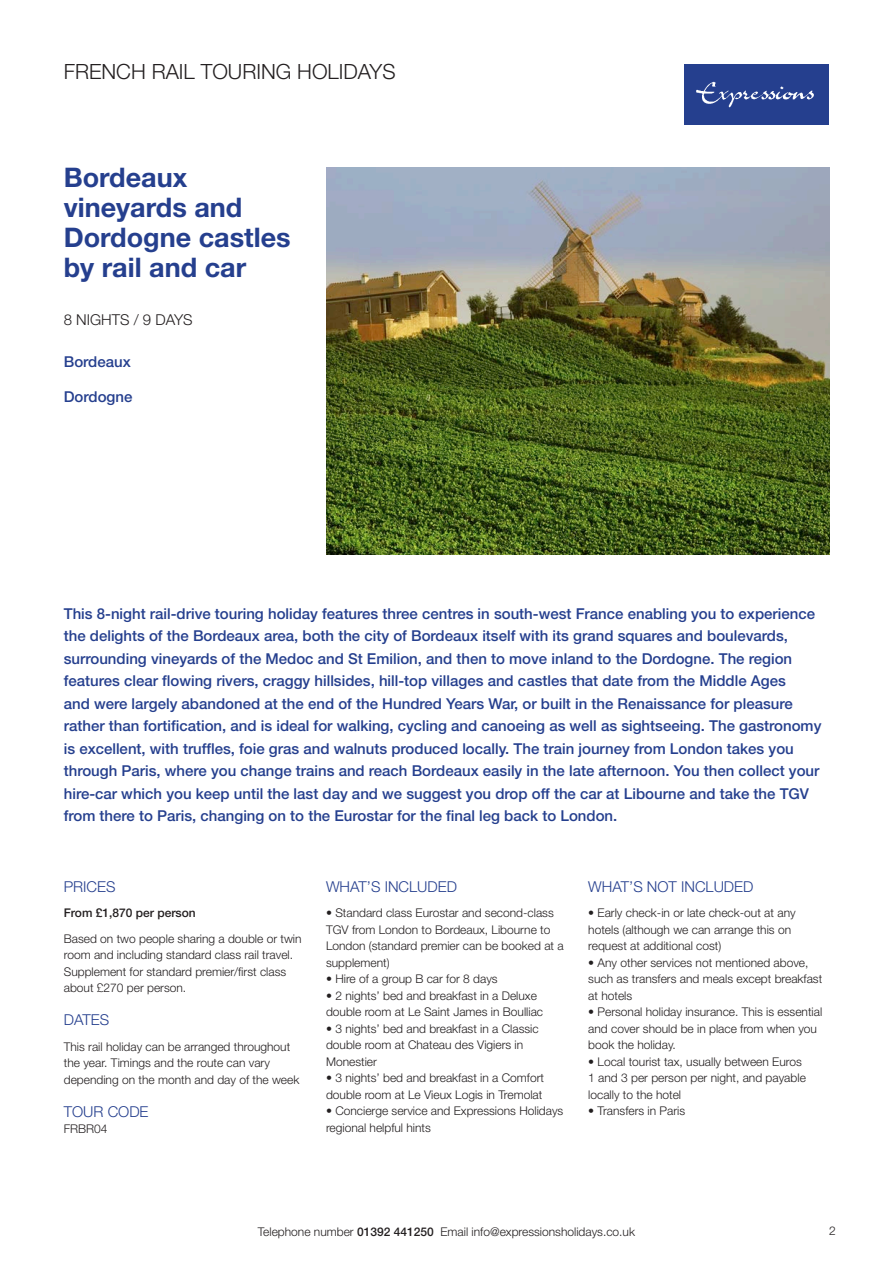
<style>
.page{position:relative;width:893px;height:1263px;background:#fff}
.page>*{position:absolute;margin:0;border:0;box-sizing:border-box;transform-origin:0 0}
.t1{font:700 27px/30px "Helvetica Neue LT Std";color:#253f8e}
.head{font:300 21px "Helvetica Neue LT Std";color:#231f20}
.bold_large_text{font:500 15px/22.5px "Helvetica Neue LT Std";color:#253f8e}
.sub_head{font:300 15px "Helvetica Neue LT Std";color:#253f8e}
.sub_head-2{font:300 15px "Helvetica Neue LT Std";color:#231f20}
.text{font:300 12px/16.5px "Helvetica Neue LT Std";color:#231f20}
.large_text{font:300 12px "Helvetica Neue LT Std";color:#231f20}
.bold_text{font:500 12px "Helvetica Neue LT Std";color:#231f20}
.sub_head-3{font:300 12px "Helvetica Neue LT Std";color:#231f20}
.s1{font-weight:500}
</style>
<div class="page">
<img style="left:326px;top:168px;width:503px;height:387px">
<div style="left:685px;top:64px;width:144px;height:60px;background:#253f8e"></div>
<img style="left:696px;top:81px;width:118px;height:27px">
<p class="head" style="left:64px;top:58px;width:333px">FRENCH RAIL TOURING HOLIDAYS</p>
<p class="t1" style="left:64px;top:162px;width:228px">Bordeaux vineyards and<br>Dordogne castles by rail and car</p>
<p class="sub_head-2" style="left:64px;top:311px;width:130px">8 NIGHTS / 9 DAYS</p>
<p class="bold_large_text" style="left:64px;top:350px;width:68px">Bordeaux</p>
<p class="bold_large_text" style="left:64px;top:385px;width:70px">Dordogne</p>
<p class="bold_large_text" style="left:64px;top:602px;width:759px">This 8-night rail-drive touring holiday features three centres in south-west France enabling you to experience the delights of the Bordeaux area, both the city of Bordeaux itself with its grand squares and boulevards, surrounding vineyards of the Medoc and St Emilion, and then to move inland to the Dordogne. The region features clear flowing rivers, craggy hillsides, hill-top villages and castles that date from the Middle Ages<br>and were largely abandoned at the end of the Hundred Years War, or built in the Renaissance for pleasure rather than fortification, and is ideal for walking, cycling and canoeing as well as sightseeing. The gastronomy is excellent, with truffles, foie gras and walnuts produced locally. The train journey from London takes you through Paris, where you change trains and reach Bordeaux easily in the late afternoon. You then collect your hire-car which you keep until the last day and we suggest you drop off the car at Libourne and take the TGV from there to Paris, changing on to the Eurostar for the final leg back to London.</p>
<p class="sub_head" style="left:64px;top:877px;width:53px">PRICES</p>
<p class="bold_text" style="left:64px;top:906px;width:134px">From £1,870 per person</p>
<p class="text" style="left:64px;top:930px;width:239px">Based on two people sharing a double or twin room and including standard class rail travel.<br>Supplement for standard premier/first class about £270 per person.</p>
<p class="sub_head" style="left:64px;top:1011px;width:47px">DATES</p>
<p class="text" style="left:64px;top:1038px;width:237px">This rail holiday can be arranged throughout the year. Timings and the route can vary depending on the month and day of the week</p>
<p class="sub_head" style="left:64px;top:1102px;width:86px">TOUR CODE</p>
<p class="sub_head-3" style="left:64px;top:1121px;width:45px">FRBR04</p>
<p class="sub_head" style="left:326px;top:877px;width:132px">WHAT’S INCLUDED</p>
<p class="text" style="left:326px;top:904px;width:239px">• Standard class Eurostar and second-class TGV from London to Bordeaux, Libourne to London (standard premier can be booked at a supplement)</p>
<p class="text" style="left:326px;top:970px;width:173px">• Hire of a group B car for 8 days</p>
<p class="text" style="left:326px;top:987px;width:219px">• 2 nights’ bed and breakfast in a Deluxe double room at Le Saint James in Boulliac</p>
<p class="text" style="left:326px;top:1020px;width:214px">• 3 nights’ bed and breakfast in a Classic double room at Chateau des Vigiers in<br>Monestier</p>
<p class="text" style="left:326px;top:1069px;width:220px">• 3 nights’ bed and breakfast in a Comfort double room at Le Vieux Logis in Tremolat</p>
<p class="text" style="left:326px;top:1102px;width:239px">• Concierge service and Expressions Holidays regional helpful hints</p>
<p class="sub_head" style="left:588px;top:877px;width:167px">WHAT’S NOT INCLUDED</p>
<p class="text" style="left:588px;top:904px;width:209px">• Early check-in or late check-out at any hotels (although we can arrange this on request at additional cost)</p>
<p class="text" style="left:588px;top:954px;width:236px">• Any other services not mentioned above, such as transfers and meals except breakfast at hotels</p>
<p class="text" style="left:588px;top:1003px;width:236px">• Personal holiday insurance. This is essential and cover should be in place from when you book the holiday.</p>
<p class="text" style="left:588px;top:1053px;width:219px">• Local tourist tax, usually between Euros<br>1 and 3 per person per night, and payable locally to the hotel</p>
<p class="text" style="left:588px;top:1102px;width:98px">• Transfers in Paris</p>
<p class="large_text" style="left:258px;top:1225px;width:379px">Telephone number <span class="s1">01392 441250</span> Email info@expressionsholidays.co.uk</p>
<p class="text" style="left:829px;top:1222px;width:8px">2</p>
</div>
